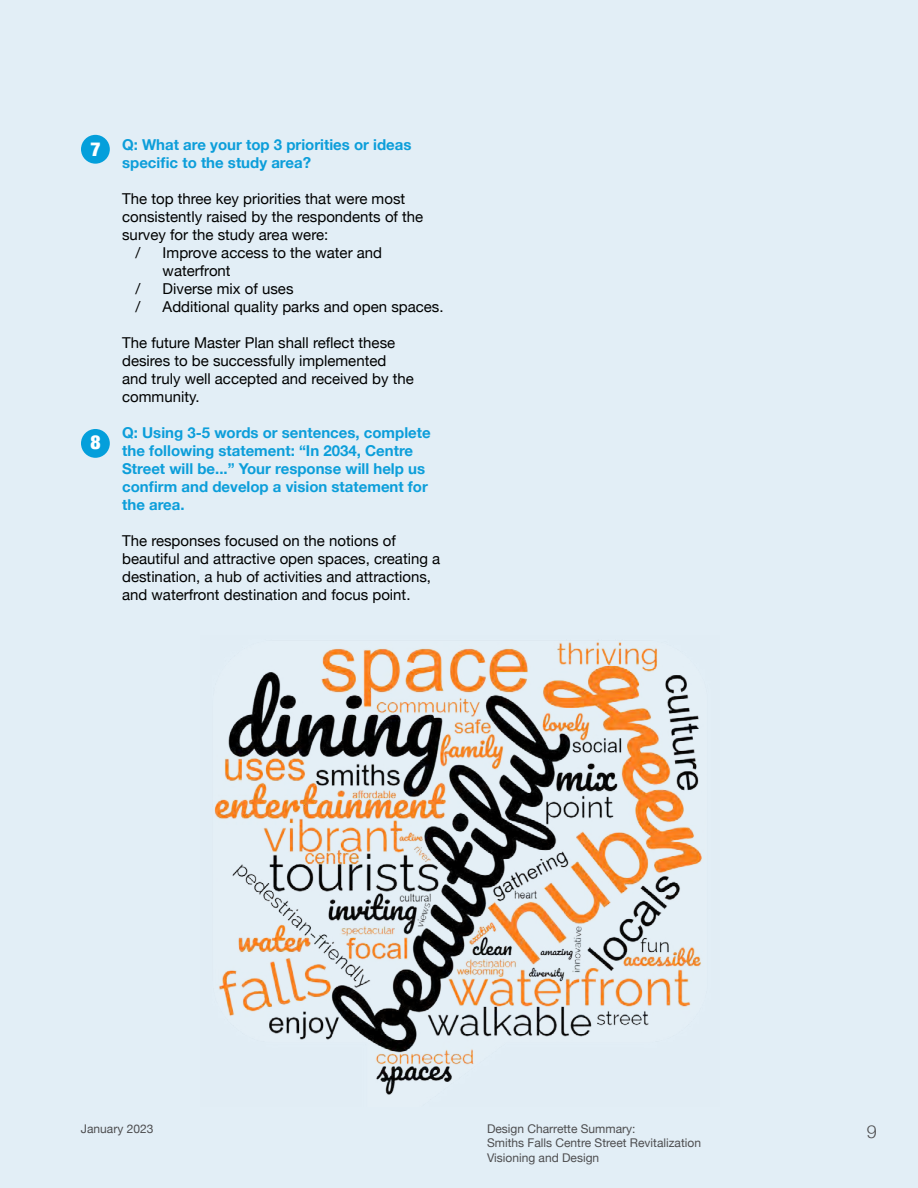
<style>
.page{position:relative;width:918px;height:1188px;background:#e2eef6}
.page>*{position:absolute;margin:0;border:0;box-sizing:border-box;transform-origin:0 0}
.t1{font:900 condensed 19.5px "Helvetica Neue";color:#fff}
.t2{font:300 18px "Helvetica Neue";color:#4d4d4f}
.t3{font:15px/18px "Helvetica Neue";color:#000101}
.t4{font:700 15px/18px "Helvetica Neue";color:#0c9eda}
.t5{font:12px/14.4px "Helvetica Neue";color:#4d4d4f}
</style>
<div class="page">
<div style="left:81px;top:135px;width:29px;height:29px;background:#049fdb;border-radius:50%"></div>
<div style="left:81px;top:429px;width:29px;height:29px;background:#049fdb;border-radius:50%"></div>
<img style="left:214px;top:642px;width:488px;height:453px">
<h1 class="t1" style="left:90px;top:137px;width:12px">7</h1>
<h1 class="t1" style="left:90px;top:430px;width:12px">8</h1>
<p class="t4" style="left:122px;top:135px;width:291px">Q: What are your top 3 priorities or ideas specific to the study area?</p>
<p class="t3" style="left:122px;top:189px;width:285px">The top three key priorities that were most</p>
<p class="t3" style="left:122px;top:207px;width:303px">consistently raised by the respondents of the</p>
<p class="t3" style="left:122px;top:225px;width:208px">survey for the study area were:</p>
<p class="t3" style="left:136px;top:243px;width:6px">/</p>
<p class="t3" style="left:163px;top:243px;width:221px">Improve access to the water and waterfront</p>
<p class="t3" style="left:136px;top:279px;width:6px">/</p>
<p class="t3" style="left:163px;top:279px;width:132px">Diverse mix of uses</p>
<p class="t3" style="left:136px;top:297px;width:6px">/</p>
<p class="t3" style="left:163px;top:297px;width:282px">Additional quality parks and open spaces.</p>
<p class="t3" style="left:122px;top:333px;width:293px">The future Master Plan shall reflect these desires to be successfully implemented and truly well accepted and received by the community.</p>
<p class="t4" style="left:122px;top:423px;width:310px">Q: Using 3-5 words or sentences, complete the following statement: “In 2034, Centre Street will be...” Your response will help us confirm and develop a vision statement for the area.</p>
<p class="t3" style="left:122px;top:531px;width:320px">The responses focused on the notions of beautiful and attractive open spaces, creating a destination, a hub of activities and attractions, and waterfront destination and focus point.</p>
<p class="t5" style="left:81px;top:1122px;width:74px">January 2023</p>
<p class="t5" style="left:487px;top:1121px;width:150px">Design Charrette Summary:</p>
<p class="t2" style="left:867px;top:1120px;width:12px">9</p>
<p class="t5" style="left:487px;top:1136px;width:216px">Smiths Falls Centre Street Revitalization<br>Visioning and Design</p>
</div>
